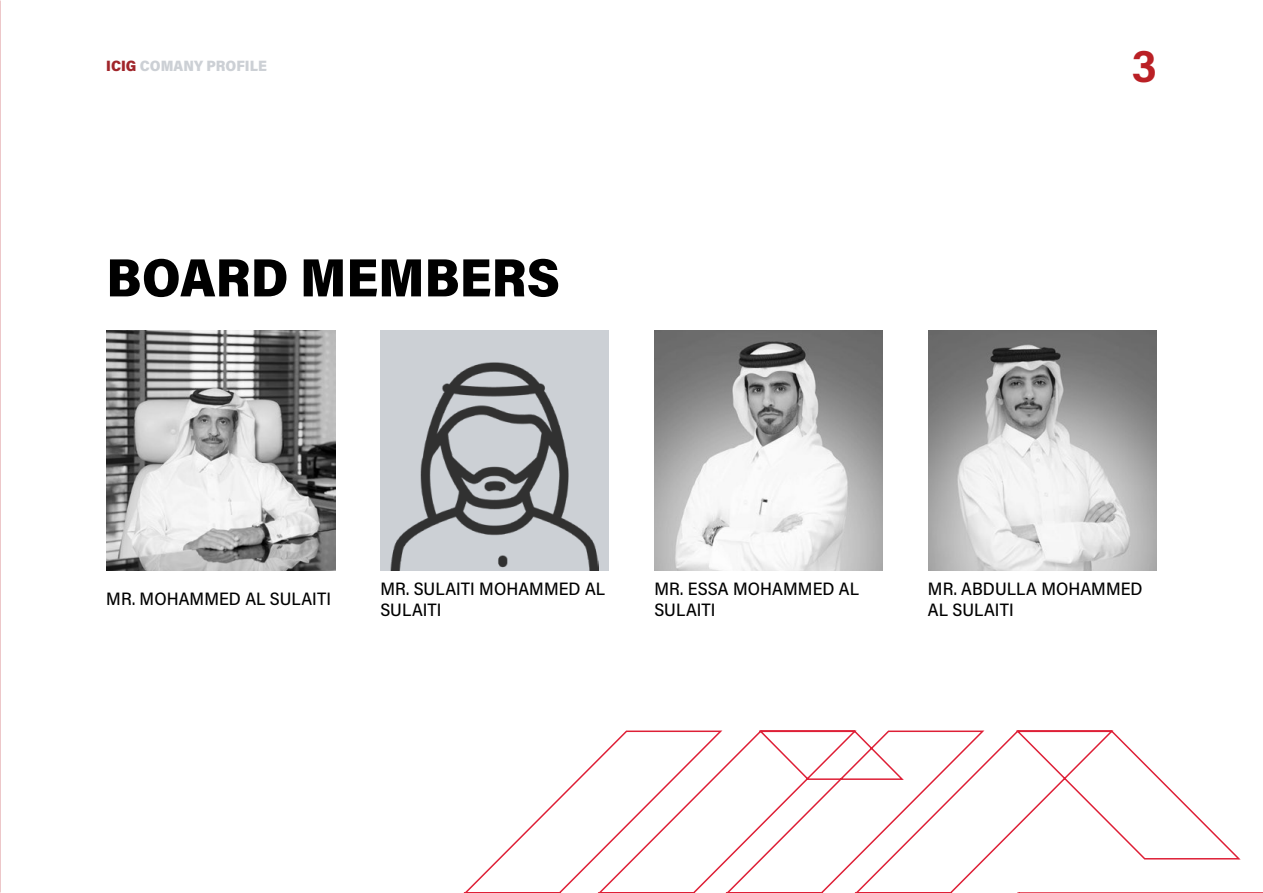
<style>
.page{position:relative;width:1263px;height:893px;background:#fff}
.page>*{position:absolute;margin:0;border:0;box-sizing:border-box;transform-origin:0 0}
.t1{font:900 54px "Acumin Pro Semi Cond";color:#000}
.t2{font:700 45px "Acumin Pro Semi Cond";color:#ba2025}
.t3{font:500 18px/21.6px "Acumin Pro Semi Cond";letter-spacing:.005em;color:#000}
.t4{font:900 15px "Acumin Pro Semi Cond";color:#ccd0d5}
.s1{color:#a0252a}
</style>
<div class="page">
<svg style="left:463px;top:730px;width:800px;height:163px"></svg>
<img style="left:106px;top:330px;width:229px;height:240px">
<div style="left:380px;top:330px;width:229px;height:240px;background:#ccd0d5"></div>
<img style="left:391px;top:362px;width:208px;height:208px">
<img style="left:654px;top:330px;width:229px;height:240px">
<img style="left:928px;top:330px;width:229px;height:240px">
<p class="t4" style="left:106px;top:55px;width:162px"><span class="s1">ICIG</span> COMANY PROFILE</p>
<h2 class="t2" style="left:1132px;top:35px;width:26px">3</h2>
<h1 class="t1" style="left:106px;top:240px;width:455px">BOARD MEMBERS</h1>
<p class="t3" style="left:106px;top:588px;width:226px">MR. MOHAMMED AL SULAITI</p>
<p class="t3" style="left:380px;top:577px;width:226px">MR. SULAITI MOHAMMED AL<br>SULAITI</p>
<p class="t3" style="left:654px;top:577px;width:206px">MR. ESSA MOHAMMED AL<br>SULAITI</p>
<p class="t3" style="left:928px;top:577px;width:216px">MR. ABDULLA MOHAMMED<br>AL SULAITI</p>
</div>
